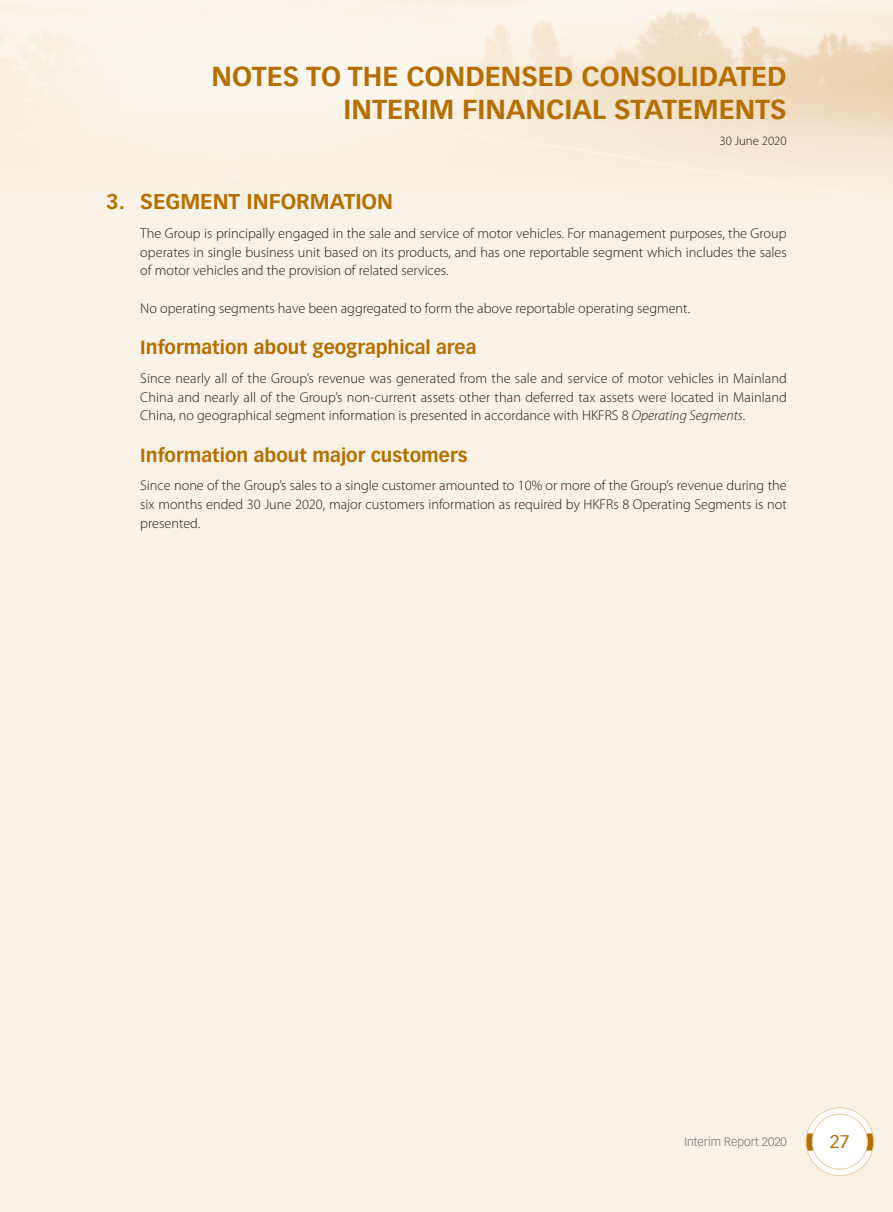
<style>
.page{position:relative;width:893px;height:1212px;background:#faf2e6}
.page>*{position:absolute;margin:0;border:0;box-sizing:border-box;transform-origin:0 0}
.t1{font:700 27px "Vectora LT Std";color:#b56f00}
.t2{font:700 21px "Vectora LT Std";color:#b56f00}
.t3{font:700 18.75px "Vectora LT Std";color:#b56f00}
.t4{font:18px "Vectora LT Std";color:#b56f00}
.t5{font:300 14.25px/18.8px "Myriad Pro";color:#231916;text-align:justify}
.t6{font:300 12.75px "Myriad Pro";color:#231916}
.t7{font:300 12px "Vectora LT Std";color:#727272}
.s1{font-style:italic}
</style>
<div class="page">
<img style="left:0;top:12px;width:893px;height:166px">
<svg style="left:806px;top:1108px;width:68px;height:67px"></svg>
<svg style="left:807px;top:1134px;width:67px;height:16px"></svg>
<div style="left:805px;top:1107px;width:69px;height:69px;border:1px solid #ebd2ae;border-radius:50%"></div>
<div style="left:812px;top:1114px;width:55px;height:55px;background:#fff;border-radius:50%"></div>
<div style="left:812px;top:1113px;width:56px;height:57px;border:1px solid #ebd2ae;border-radius:50%"></div>
<h1 class="t1" style="left:212px;top:60px;width:482px">NOTES TO THE CONDENSED CONSOLIDA</h1>
<h1 class="t1" style="left:736px;top:60px;width:49px">TED</h1>
<h1 class="t1" style="left:344px;top:93px;width:77px">INTERIM</h1>
<h1 class="t1" style="left:462px;top:93px;width:100px">FINANCIAL</h1>
<h1 class="t1" style="left:614px;top:93px;width:174px">STATEMENTS</h1>
<p class="t6" style="left:720px;top:133px;width:69px">30 June 2020</p>
<h2 class="t2" style="left:106px;top:189px;width:207px">3. SEGMENT INFORMA</h2>
<h2 class="t2" style="left:344px;top:189px;width:51px">TION</h2>
<p class="t5" style="left:140px;top:224px;width:648px">The Group is principally engaged in the sale and service of motor vehicles. For management purposes, the Group operates in single business unit based on its products, and has one reportable segment which includes the sales of motor vehicles and the provision of related services.</p>
<p class="t5" style="left:140px;top:299px;width:551px">No operating segments have been aggregated to form the above reportable operating segment.</p>
<h3 class="t3" style="left:140px;top:336px;width:338px">INFORMATION ABOUT GEOGRAPHICAL AREA</h3>
<p class="t5" style="left:140px;top:369px;width:648px">Since nearly all of the Group’s revenue was generated from the sale and service of motor vehicles in Mainland China and nearly all of the Group’s non-current assets other than deferred tax assets were located in Mainland China, no geographical segment information is presented in accordance with HKFRS 8 <span class="s1">Operating Segments</span>.</p>
<h3 class="t3" style="left:140px;top:443px;width:329px">INFORMATION ABOUT MAJOR CUSTOMERS</h3>
<p class="t5" style="left:140px;top:476px;width:648px">Since none of the Group’s sales to a single customer amounted to 10% or more of the Group’s revenue during the six months ended 30 June 2020, major customers information as required by HKFRs 8 Operating Segments is not presented.</p>
<p class="t7" style="left:684px;top:1134px;width:104px">Interim Report 2020</p>
<p class="t4" style="left:830px;top:1131px;width:22px">27</p>
</div>
